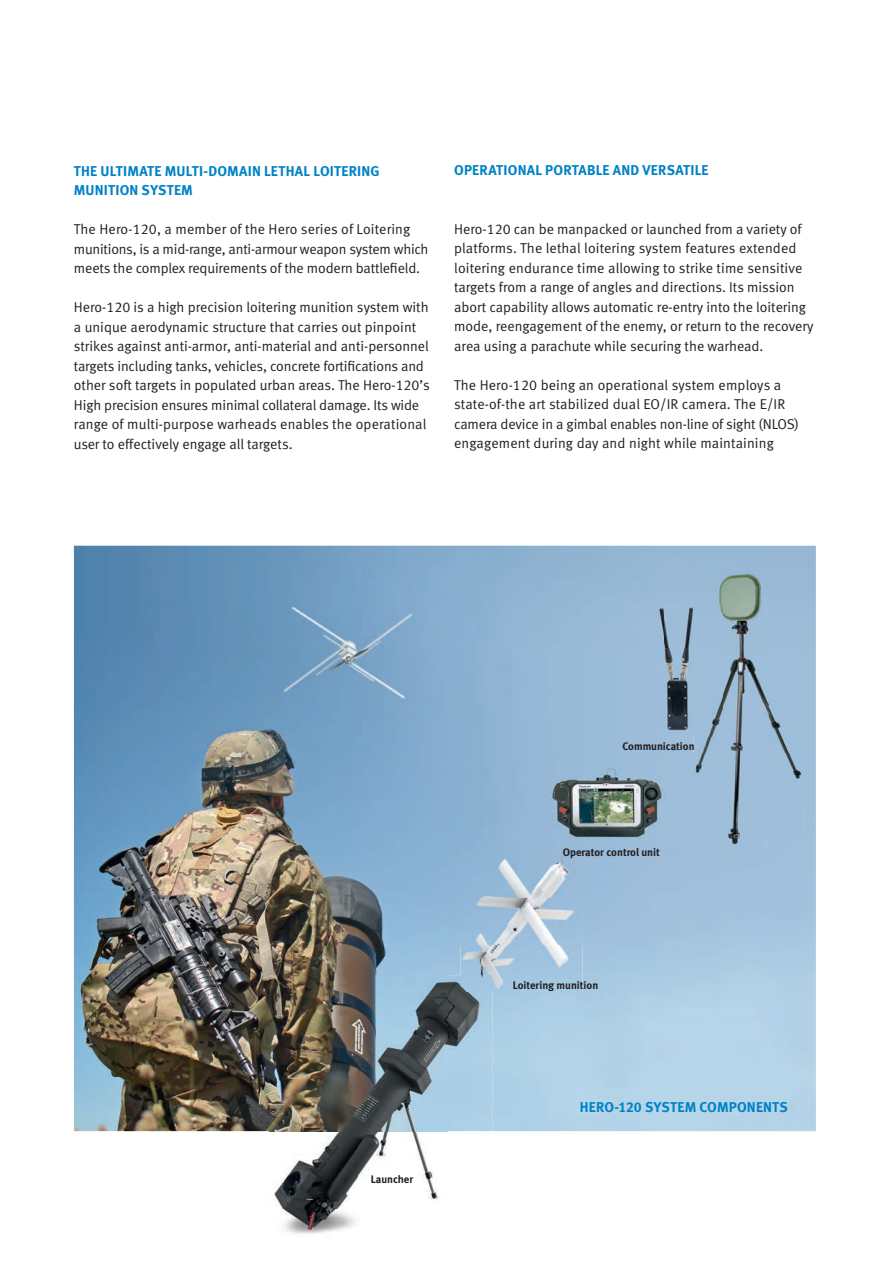
<style>
.page{position:relative;width:893px;height:1263px;background:#fff}
.page>*{position:absolute;margin:0;border:0;box-sizing:border-box;transform-origin:0 0}
.t1{font:14.25px/19.5px "Meta Normal LF";color:#231f20}
.t2{font:14.25px/19.5px "Meta Bold LF";letter-spacing:.01em;color:#0082c7}
.t3{font:10.8px "Meta Bold LF";color:#231f20}
</style>
<div class="page">
<img style="left:74px;top:546px;width:742px;height:585px">
<img style="left:460px;top:853px;width:123px;height:138px">
<img style="left:540px;top:761px;width:129px;height:86px">
<img style="left:693px;top:554px;width:75px;height:100px">
<div style="left:768px;top:554px;width:38px;height:299px;background:#9fbed9"></div>
<img style="left:723px;top:654px;width:46px;height:49px">
<img style="left:693px;top:703px;width:76px;height:150px">
<img style="left:635px;top:605px;width:88px;height:132px">
<img style="left:269px;top:976px;width:223px;height:258px">
<img style="left:460px;top:976px;width:32px;height:15px">
<p class="t2" style="left:74px;top:161px;width:307px">THE ULTIMATE MULTI-DOMAIN LETHAL LOITERING<br>MUNITION SYSTEM</p>
<p class="t1" style="left:74px;top:219px;width:356px">The Hero-120, a member of the Hero series of Loitering munitions, is a mid-range, anti-armour weapon system which meets the complex requirements of the modern battlefield.</p>
<p class="t1" style="left:74px;top:297px;width:358px">Hero-120 is a high precision loitering munition system with a unique aerodynamic structure that carries out pinpoint strikes against anti-armor, anti-material and anti-personnel targets including tanks, vehicles, concrete fortifications and other soft targets in populated urban areas. The Hero-120’s High precision ensures minimal collateral damage. Its wide range of multi-purpose warheads enables the operational user to effectively engage all targets.</p>
<p class="t2" style="left:454px;top:161px;width:256px">OPERATIONAL PORTABLE AND VERSATILE</p>
<p class="t1" style="left:454px;top:219px;width:361px">Hero-120 can be manpacked or launched from a variety of platforms. The lethal loitering system features extended loitering endurance time allowing to strike time sensitive targets from a range of angles and directions. Its mission abort capability allows automatic re-entry into the loitering mode, reengagement of the enemy, or return to the recovery area using a parachute while securing the warhead.</p>
<p class="t1" style="left:454px;top:375px;width:346px">The Hero-120 being an operational system employs a state-of-the art stabilized dual EO/IR camera. The E/IR camera device in a gimbal enables non-line of sight (NLOS) engagement during day and night while maintaining</p>
<p class="t3" style="left:371px;top:1173px;width:44px">Launcher</p>
<p class="t3" style="left:622px;top:739px;width:74px">Communication</p>
<p class="t3" style="left:563px;top:846px;width:99px">Operator control unit</p>
<p class="t3" style="left:513px;top:979px;width:87px">Loitering munition</p>
<p class="t2" style="left:580px;top:1097px;width:210px">HERO-120 SYSTEM COMPONENTS</p>
</div>
